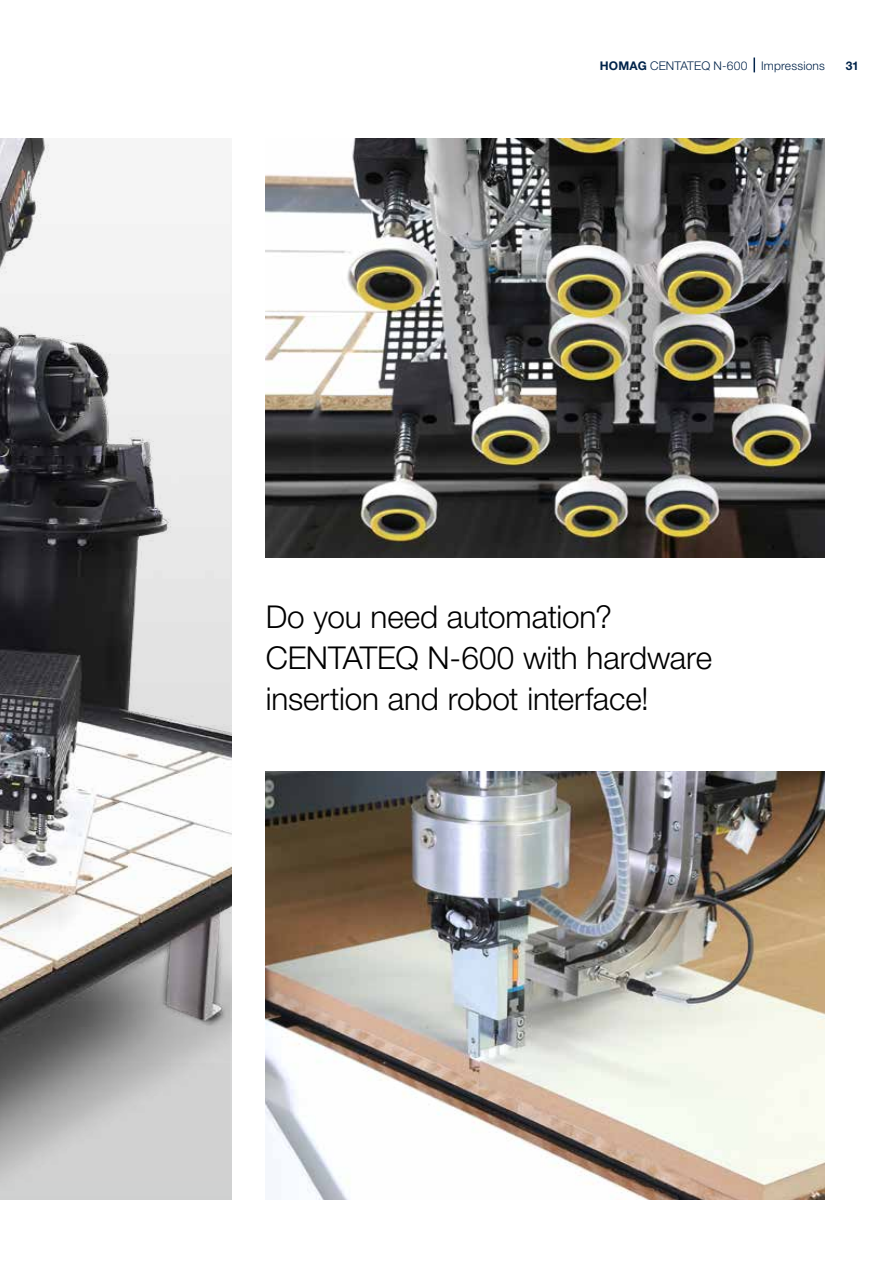
<style>
.page{position:relative;width:893px;height:1263px;background:#fff}
.page>*{position:absolute;margin:0;border:0;box-sizing:border-box;transform-origin:0 0}
.t1{font:300 31.5px/40.8px "Helvetica Neue LTW1 G";letter-spacing:-.005em;color:#000}
.t2{font:300 12px "Helvetica Neue LTW1 G";letter-spacing:.015em;color:#00234a}
.t3{font:700 12px "Helvetica Neue LTW1 G";color:#00234a}
.s1{font-weight:700}
</style>
<div class="page">
<img style="left:0;top:139px;width:232px;height:1060px">
<img style="left:266px;top:771px;width:559px;height:428px">
<img style="left:266px;top:139px;width:559px;height:418px">
<svg style="left:753px;top:58px;width:2px;height:14px"></svg>
<p class="t2" style="left:600px;top:58px;width:227px"><span class="s1">HOMAG</span> CENTATEQ N-600 Impressions</p>
<p class="t3" style="left:846px;top:58px;width:15px">31</p>
<p class="t1" style="left:266px;top:596px;width:448px">Do you need automation?<br>CENTATEQ N-600 with hardware insertion and robot interface!</p>
</div>
